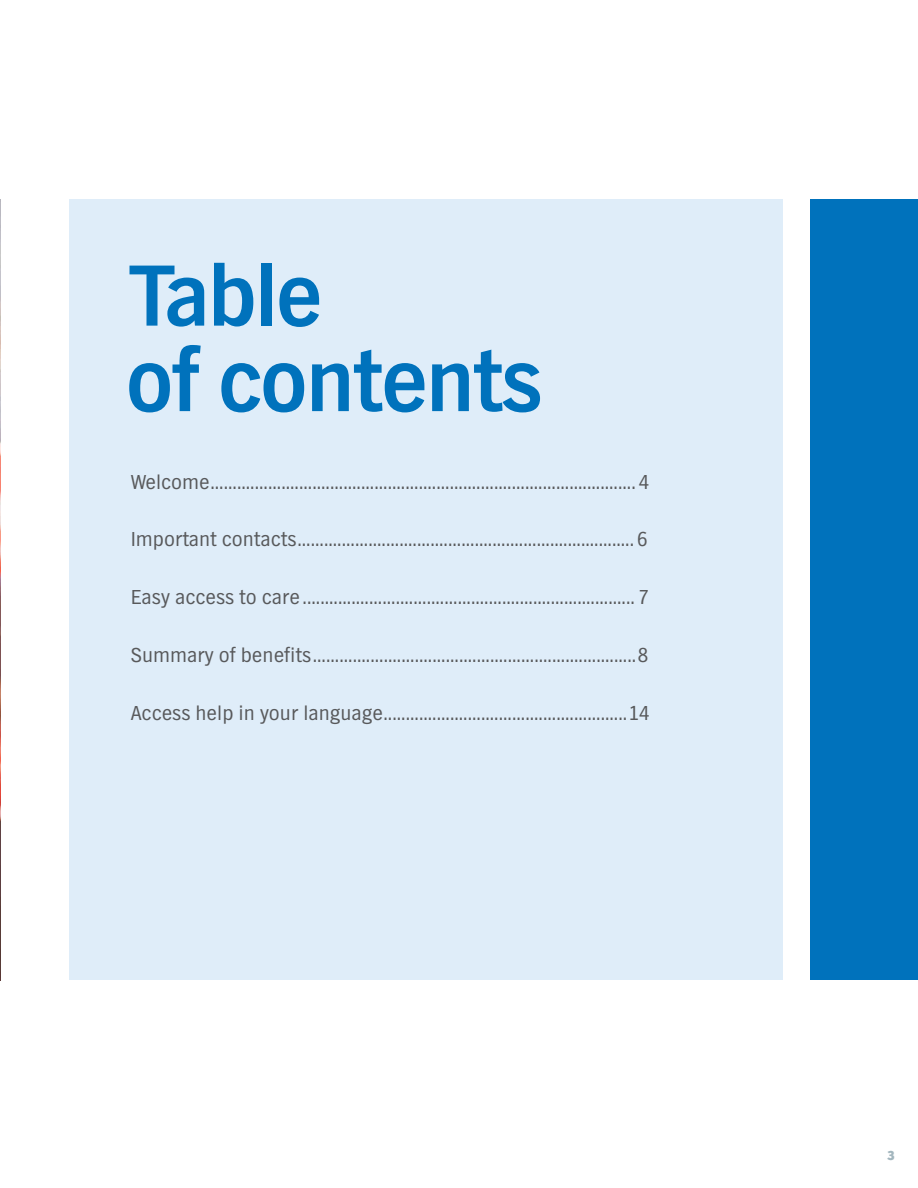
<style>
.page{position:relative;width:918px;height:1188px;background:#fff}
.page>*{position:absolute;margin:0;border:0;box-sizing:border-box;transform-origin:0 0}
.t1{font:700 90px/85.5px "TV Nord EF";letter-spacing:-.025em;color:#0072bc}
.t2{font:21px "TV Nord EF";color:#58595b}
.t3{font:800 13.5px "TV Nord EF";color:#a3b6be}
</style>
<div class="page">
<img style="left:0;top:200px;width:1px;height:780px">
<div style="left:69px;top:200px;width:714px;height:780px;background:#dcecf9"></div>
<div style="left:810px;top:200px;width:108px;height:780px;background:#0072bc"></div>
<h1 class="t1" style="left:125px;top:253px;width:418px">Table<br>of contents</h1>
<p class="t2" style="left:131px;top:470px;width:520px">Welcome................................................................................................4</p>
<p class="t2" style="left:131px;top:528px;width:519px">Important contacts ............................................................................6</p>
<p class="t2" style="left:131px;top:586px;width:520px">Easy access to care ...........................................................................7</p>
<p class="t2" style="left:131px;top:643px;width:520px">Summary of benefits .........................................................................8</p>
<p class="t2" style="left:131px;top:701px;width:521px">Access help in your language .......................................................14</p>
<p class="t3" style="left:887px;top:1148px;width:9px">3</p>
</div>
